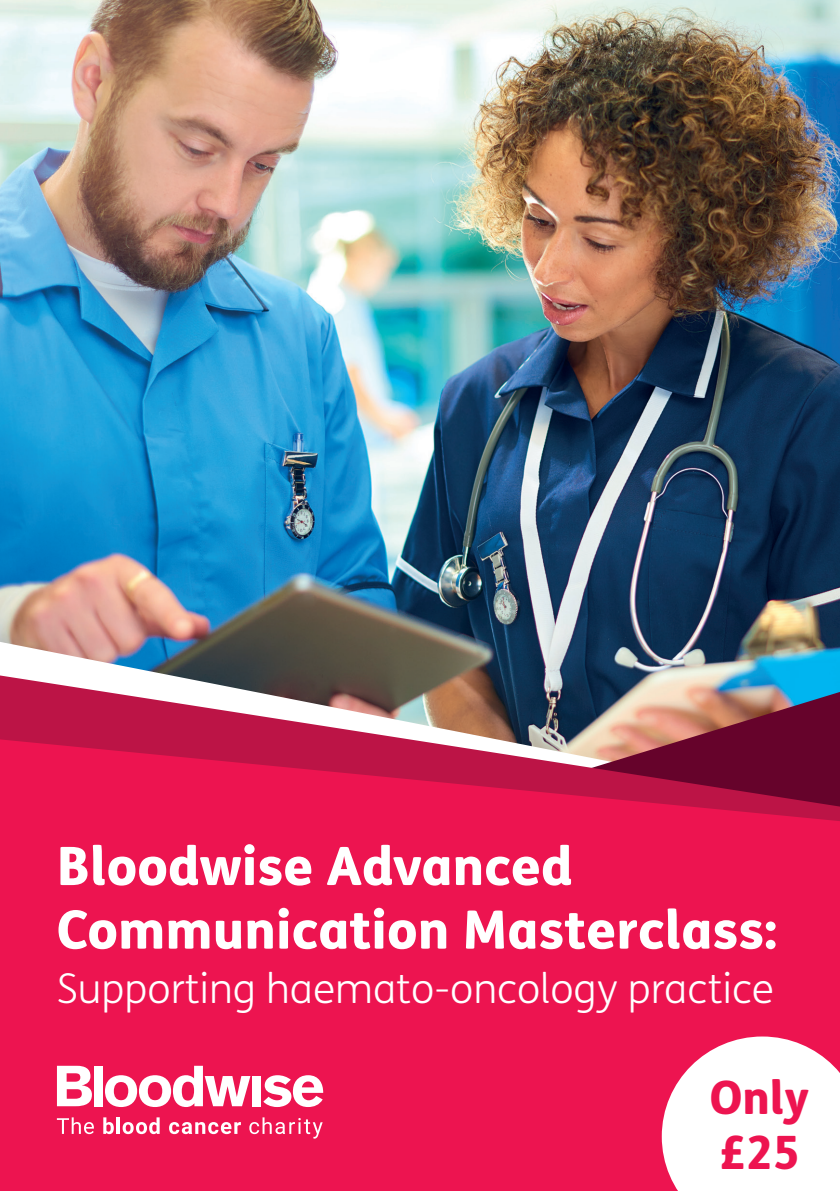
<style>
.page{position:relative;width:840px;height:1191px;background:#fff}
.page>*{position:absolute;margin:0;border:0;box-sizing:border-box;transform-origin:0 0}
.t1{font:800 53px/63.6px "FS Me";color:#fff}
.t2{font:800 46px "FS Me";color:#ed1450}
.t3{font:300 41px "FS Me";color:#fff}
</style>
<div class="page">
<img style="left:0;top:0;width:839px;height:642px">
<img style="left:2px;top:642px;width:837px;height:33px">
<img style="left:0;top:675px;width:839px;height:64px">
<svg style="left:0;top:739px;width:839px;height:452px;background:#e5154f"></svg>
<svg style="left:57px;top:1065px;width:35px;height:41px"></svg>
<div style="left:94px;top:1065px;width:9px;height:41px;background:#fff"></div>
<div style="left:252px;top:1076px;width:9px;height:30px;background:#fff"></div>
<svg style="left:105px;top:1065px;width:145px;height:42px"></svg>
<svg style="left:263px;top:1075px;width:60px;height:32px"></svg>
<svg style="left:57px;top:1117px;width:37px;height:17px"></svg>
<svg style="left:103px;top:1117px;width:11px;height:17px"></svg>
<hr style="left:116px;top:1117px;width:4px;height:16px;background:#fff">
<svg style="left:123px;top:1117px;width:36px;height:17px"></svg>
<svg style="left:169px;top:1122px;width:72px;height:12px"></svg>
<svg style="left:249px;top:1117px;width:73px;height:21px;background:#f04474"></svg>
<svg style="left:661px;top:1036px;width:178px;height:155px"></svg>
<p class="t1" style="left:57px;top:831px;width:721px">Bloodwise Advanced<br>Communication Masterclass:</p>
<p class="t3" style="left:57px;top:960px;width:718px">Supporting haemato-oncology practice</p>
<p class="t2" style="left:709px;top:1061px;width:101px">Only</p>
<p class="t2" style="left:718px;top:1116px;width:83px">£25</p>
</div>
